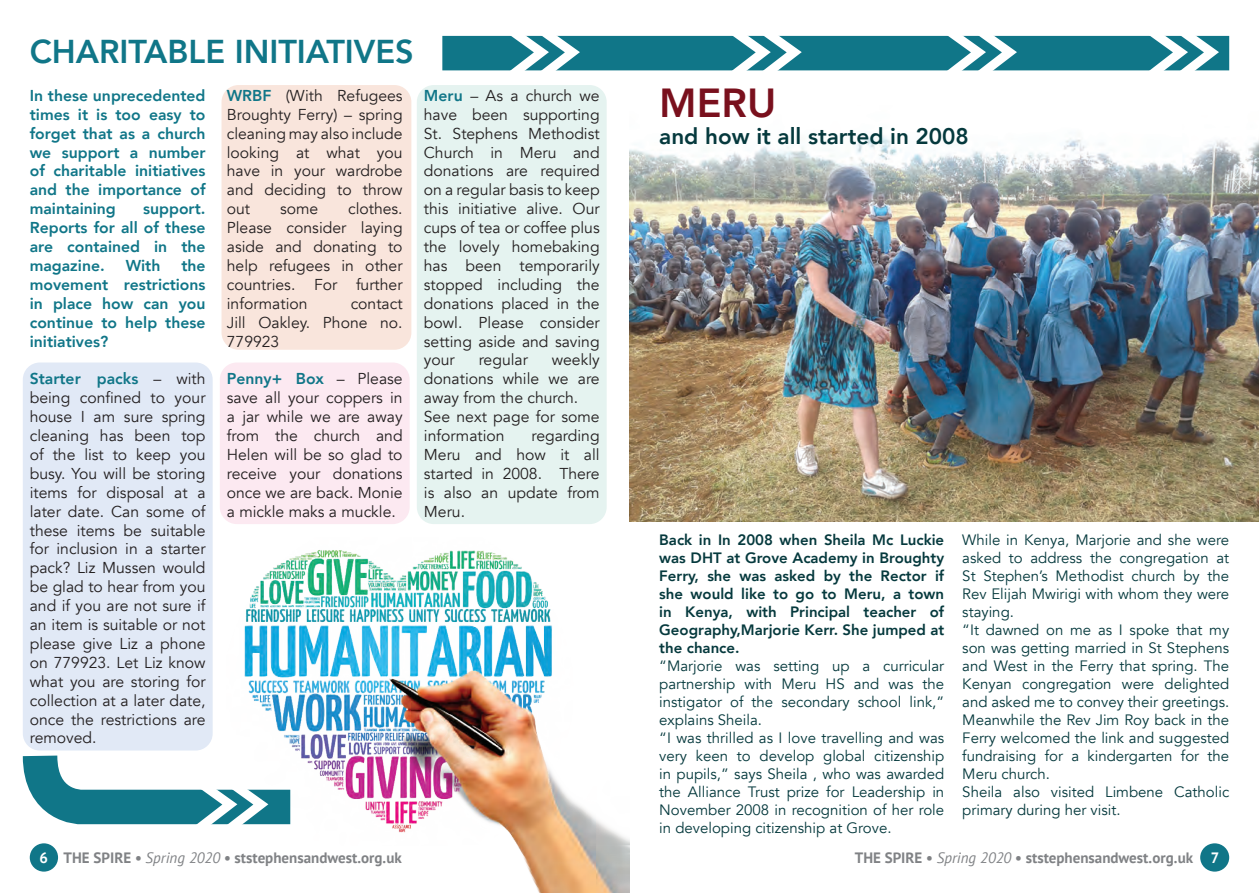
<style>
.page{position:relative;width:1259px;height:893px;background:#fff}
.page>*{position:absolute;margin:0;border:0;box-sizing:border-box;transform-origin:0 0}
.t1{font:800 40.5px "Avenir";color:#79101d}
.t2{font:800 33px "Avenir";color:#107688}
.t3{font:800 22.5px "Avenir";color:#05393d}
.t4{font:15.75px/18.9px "Avenir";color:#231f20;text-align:justify}
.t5{font:800 15.75px/18.9px "Avenir";color:#107688;text-align:justify}
.t6{font:15px/18px "Avenir";color:#05393d;text-align:justify}
.t7{font:800 15px/18px "Avenir";color:#05393d;text-align:justify}
.t8{font:700 15px "PT Sans";color:#808285}
.s1{font-weight:800;color:#107688}
.s2{color:#fff}
.s3{font-weight:400;font-style:italic}
</style>
<div class="page">
<div style="left:30px;top:843px;width:28px;height:29px;background:#107688;border-radius:50%"></div>
<div style="left:1200px;top:843px;width:29px;height:29px;background:#107688;border-radius:50%"></div>
<img style="left:629px;top:136px;width:630px;height:386px">
<div style="left:417px;top:85px;width:189px;height:439px;background:#e5f3f0;border-radius:17px"></div>
<div style="left:221px;top:85px;width:190px;height:265px;background:#f9e5dc;border-radius:17px"></div>
<div style="left:220px;top:362px;width:190px;height:162px;background:#fce9f1;border-radius:17px"></div>
<div style="left:23px;top:362px;width:190px;height:388px;background:#e1e9f6;border-radius:17px"></div>
<img style="left:244px;top:550px;width:385px;height:343px">
<svg style="left:22px;top:721px;width:303px;height:120px"></svg>
<div style="left:442px;top:36px;width:787px;height:34px;background:#107688"></div>
<svg style="left:507px;top:35px;width:73px;height:36px"></svg>
<svg style="left:1146px;top:35px;width:73px;height:36px"></svg>
<svg style="left:729px;top:35px;width:72px;height:36px"></svg>
<svg style="left:944px;top:35px;width:73px;height:36px"></svg>
<p class="t2" style="left:30px;top:26px;width:385px">CHARITABLE INITIATIVES</p>
<p class="t5" style="left:30px;top:86px;width:177px">In these unprecedented times it is too easy to forget that as a church we support a number of charitable initiatives and the importance of maintaining</p>
<p class="t4" style="left:227px;top:86px;width:177px"><span class="s1">WRBF</span> (With Refugees Broughty Ferry) – spring cleaning may also include looking at what you have in your wardrobe and deciding to throw out</p>
<p class="t4" style="left:227px;top:200px;width:177px;text-indent:121px">clothes.<br>Please consider laying aside and donating to help refugees in other countries. For further information</p>
<p class="t5" style="left:30px;top:199px;width:177px;text-indent:113px">support.<br>Reports for all of these are contained in the magazine.</p>
<p class="t4" style="left:280px;top:200px;width:40px">some</p>
<p class="t5" style="left:30px;top:256px;width:177px;text-indent:152px">the movement restrictions in place how can you continue to help these initiatives?</p>
<p class="t4" style="left:30px;top:370px;width:177px"><span class="s1">Starter packs</span> – with being confined to your house I am sure spring cleaning has been top of the list to keep you busy. You will be storing items for disposal at a later date. Can some of these items be suitable for inclusion in a starter pack? Liz Mussen would be glad to hear from you and if you are not sure if an item is suitable or not please give Liz a phone on 779923. Let Liz know what you are storing for collection at a later date, once the restrictions are removed.</p>
<p class="t5" style="left:126px;top:256px;width:36px">With</p>
<p class="t4" style="left:227px;top:294px;width:177px;text-indent:124px">contact Jill Oakley. Phone no.<br>779923</p>
<p class="t4" style="left:227px;top:370px;width:177px"><span class="s1">Penny+ Box</span> – Please save all your coppers in a jar while we are away from the church and Helen will be so glad to receive your donations once we are back. Monie a mickle maks a muckle.</p>
<p class="t4" style="left:424px;top:86px;width:177px"><span class="s1">Meru</span> – As a church we have been supporting St. Stephens Methodist Church in Meru and donations are required on a regular basis to keep this initiative alive. Our cups of tea or coffee plus the lovely homebaking has been temporarily stopped including the donations placed in the bowl. Please consider setting aside and saving your</p>
<p class="t4" style="left:424px;top:351px;width:177px;text-indent:128px">weekly donations while we are away from the church.</p>
<p class="t4" style="left:424px;top:408px;width:177px">See next page for some information</p>
<p class="t4" style="left:479px;top:351px;width:51px">regular</p>
<p class="t4" style="left:424px;top:426px;width:177px;text-indent:108px">regarding Meru and how it all started in 2008. There is also an update from Meru.</p>
<p class="t1" style="left:659px;top:71px;width:119px">MERU</p>
<p class="t3" style="left:659px;top:119px;width:311px">and how it all started in 2008</p>
<p class="t7" style="left:659px;top:531px;width:286px">Back in In 2008 when Sheila Mc Luckie was DHT at Grove Academy in Broughty Ferry, she was asked by the Rector if she would like to go to Meru, a town in Kenya, with Principal teacher of Geography,Marjorie Kerr. She jumped at the chance.</p>
<p class="t6" style="left:659px;top:657px;width:286px">“Marjorie was setting up a curricular partnership with Meru HS and was the instigator of the secondary school link,” explains Sheila.</p>
<p class="t6" style="left:659px;top:729px;width:286px">“I was thrilled as I love travelling and was very keen to develop global citizenship in pupils,” says Sheila , who was awarded the Alliance Trust prize for Leadership in November 2008 in recognition of her role in developing citizenship at Grove.</p>
<p class="t6" style="left:962px;top:531px;width:268px">While in Kenya, Marjorie and she were asked to address the congregation at St Stephen’s Methodist church by the Rev Elijah Mwirigi with whom they were staying.</p>
<p class="t6" style="left:962px;top:621px;width:268px">“It dawned on me as I spoke that my son was getting married in St Stephens and West in the Ferry that spring. The Kenyan congregation were delighted and asked me to convey their greetings.<br>Meanwhile the Rev Jim Roy back in the Ferry welcomed the link and suggested fundraising for a kindergarten for the Meru church.</p>
<p class="t6" style="left:962px;top:783px;width:268px">Sheila also visited Limbene Catholic primary during her visit.</p>
<p class="t8" style="left:39px;top:847px;width:364px"><span class="s2">6</span> THE SPIRE • <span class="s3">Spring 2020</span> • ststephensandwest.org.uk</p>
<p class="t8" style="left:855px;top:847px;width:366px">THE SPIRE • <span class="s3">Spring 2020</span> • ststephensandwest.org.uk <span class="s2">7</span></p>
</div>
